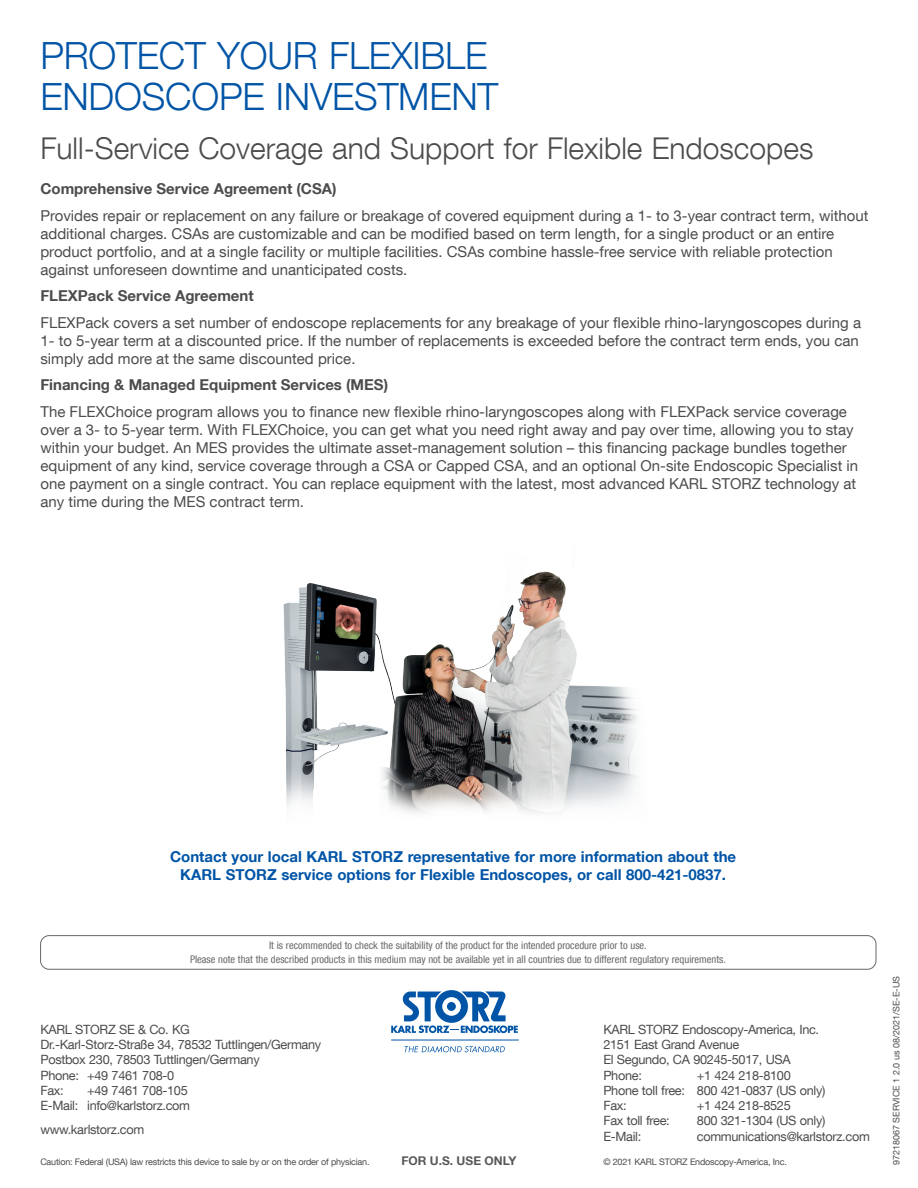
<style>
.page{position:relative;width:918px;height:1188px;background:#fff}
.page>*{position:absolute;margin:0;border:0;box-sizing:border-box;transform-origin:0 0}
.Headline{font:300 37.5px/40.5px "KS Helvetica Neue";letter-spacing:-.005em;color:#0154a6}
.Subheadline{font:300 30px "KS Helvetica Neue";color:#4b4c4d}
.Running_Text_page_2{font:15px/18px "KS Helvetica Neue";color:#4b4c4d}
.general_Product_refe{font:700 15px/18px "KS Helvetica Neue";color:#0154a6;text-align:center}
.Running_Text_page_2-2{font:700 15px "KS Helvetica Neue";color:#4b4c4d}
.adress_standard_page{font:12.75px/15.3px "KS Helvetica Neue";letter-spacing:-.025em;color:#4b4c4d}
.t1{font:700 12px "KS Helvetica Neue";color:#57585a}
.t2{font:condensed 10.5px/13.5px "KS Helvetica Neue";color:#4b4c4d;text-align:center}
.adress_standard_page-2{font:9px "KS Helvetica Neue";letter-spacing:-.025em;color:#4b4c4d}
.adress_standard_page-3{font:9px "KS Helvetica Neue";color:#4b4c4d}
</style>
<div class="page">
<div style="left:40px;top:935px;width:836px;height:34px;border:1px solid #4b4c4d;border-radius:9px"></div>
<svg style="left:391px;top:990px;width:127px;height:43px"></svg>
<hr style="left:391px;top:1040px;width:128px;height:1px;background:#0154a6">
<svg style="left:405px;top:1046px;width:100px;height:7px"></svg>
<img style="left:283px;top:571px;width:355px;height:242px">
<p class="Headline" style="left:40px;top:35px;width:460px">PROTECT YOUR FLEXIBLE<br>ENDOSCOPE INVESTMENT</p>
<p class="Subheadline" style="left:40px;top:130px;width:775px">Full-Service Coverage and Support for Flexible Endoscopes</p>
<p class="Running_Text_page_2-2" style="left:40px;top:180px;width:298px">Comprehensive Service Agreement (CSA)</p>
<p class="Running_Text_page_2" style="left:40px;top:206px;width:830px">Provides repair or replacement on any failure or breakage of covered equipment during a 1- to 3-year contract term, without additional charges. CSAs are customizable and can be modified based on term length, for a single product or an entire product portfolio, and at a single facility or multiple facilities. CSAs combine hassle-free service with reliable protection against unforeseen downtime and unanticipated costs.</p>
<p class="Running_Text_page_2-2" style="left:40px;top:287px;width:215px">FLEXPack Service Agreement</p>
<p class="Running_Text_page_2" style="left:40px;top:313px;width:822px">FLEXPack covers a set number of endoscope replacements for any breakage of your flexible rhino-laryngoscopes during a<br>1- to 5-year term at a discounted price. If the number of replacements is exceeded before the contract term ends, you can simply add more at the same discounted price.</p>
<p class="Running_Text_page_2-2" style="left:40px;top:376px;width:349px">Financing &amp; Managed Equipment Services (MES)</p>
<p class="Running_Text_page_2" style="left:40px;top:402px;width:819px">The FLEXChoice program allows you to finance new flexible rhino-laryngoscopes along with FLEXPack service coverage over a 3- to 5-year term. With FLEXChoice, you can get what you need right away and pay over time, allowing you to stay within your budget. An MES provides the ultimate asset-management solution – this financing package bundles together equipment of any kind, service coverage through a CSA or Capped CSA, and an optional On-site Endoscopic Specialist in one payment on a single contract. You can replace equipment with the latest, most advanced KARL STORZ technology at any time during the MES contract term.</p>
<p class="general_Product_refe" style="left:170px;top:847px;width:568px">Contact your local KARL STORZ representative for more information about the<br>KARL STORZ service options for Flexible Endoscopes, or call 800-421-0837.</p>
<p class="t2" style="left:190px;top:939px;width:537px">It is recommended to check the suitability of the product for the intended procedure prior to use.<br>Please note that the described products in this medium may not be available yet in all countries due to different regulatory requirements.</p>
<p class="adress_standard_page" style="left:40px;top:1021px;width:282px">KARL STORZ SE &amp; Co. KG<br>Dr.-Karl-Storz-Straße 34, 78532 Tuttlingen/Germany<br>Postbox 230, 78503 Tuttlingen/Germany<br>Phone: +49 7461 708-0<br>Fax:</p>
<p class="adress_standard_page" style="left:40px;top:1082px;width:151px;text-align:right">+49 7461 708-105<br>E-Mail: info@karlstorz.com</p>
<p class="adress_standard_page" style="left:40px;top:1121px;width:105px">www.karlstorz.com</p>
<p class="adress_standard_page" style="left:603px;top:1021px;width:217px">KARL STORZ Endoscopy-America, Inc.<br>2151 East Grand Avenue<br>El Segundo, CA 90245-5017, USA<br>Phone:</p>
<p class="adress_standard_page" style="left:603px;top:1067px;width:224px;text-indent:94px">+1 424 218-8100<br>Phone toll free: 800 421-0837 (US only)<br>Fax:</p>
<p class="adress_standard_page" style="left:697px;top:1098px;width:95px">+1 424 218-8525</p>
<p class="adress_standard_page" style="left:603px;top:1113px;width:68px">Fax toll free:</p>
<p class="adress_standard_page" style="left:697px;top:1113px;width:130px">800 321-1304 (US only)</p>
<p class="adress_standard_page" style="left:603px;top:1128px;width:39px">E-Mail:</p>
<p class="adress_standard_page" style="left:697px;top:1128px;width:175px">communications@karlstorz.com</p>
<p class="adress_standard_page-2" style="left:40px;top:1156px;width:331px">Caution: Federal (USA) law restricts this device to sale by or on the order of physician.</p>
<p class="t1" style="left:402px;top:1153px;width:116px">FOR U.S. USE ONLY</p>
<p class="adress_standard_page-2" style="left:603px;top:1156px;width:185px">© 2021 KARL STORZ Endoscopy-America, Inc.</p>
<p class="adress_standard_page-3" style="left:891px;top:1165px;width:190px;rotate:-90deg">97218067 SERVICE 1 2.0 us 08/2021/SE-E-US</p>
</div>
